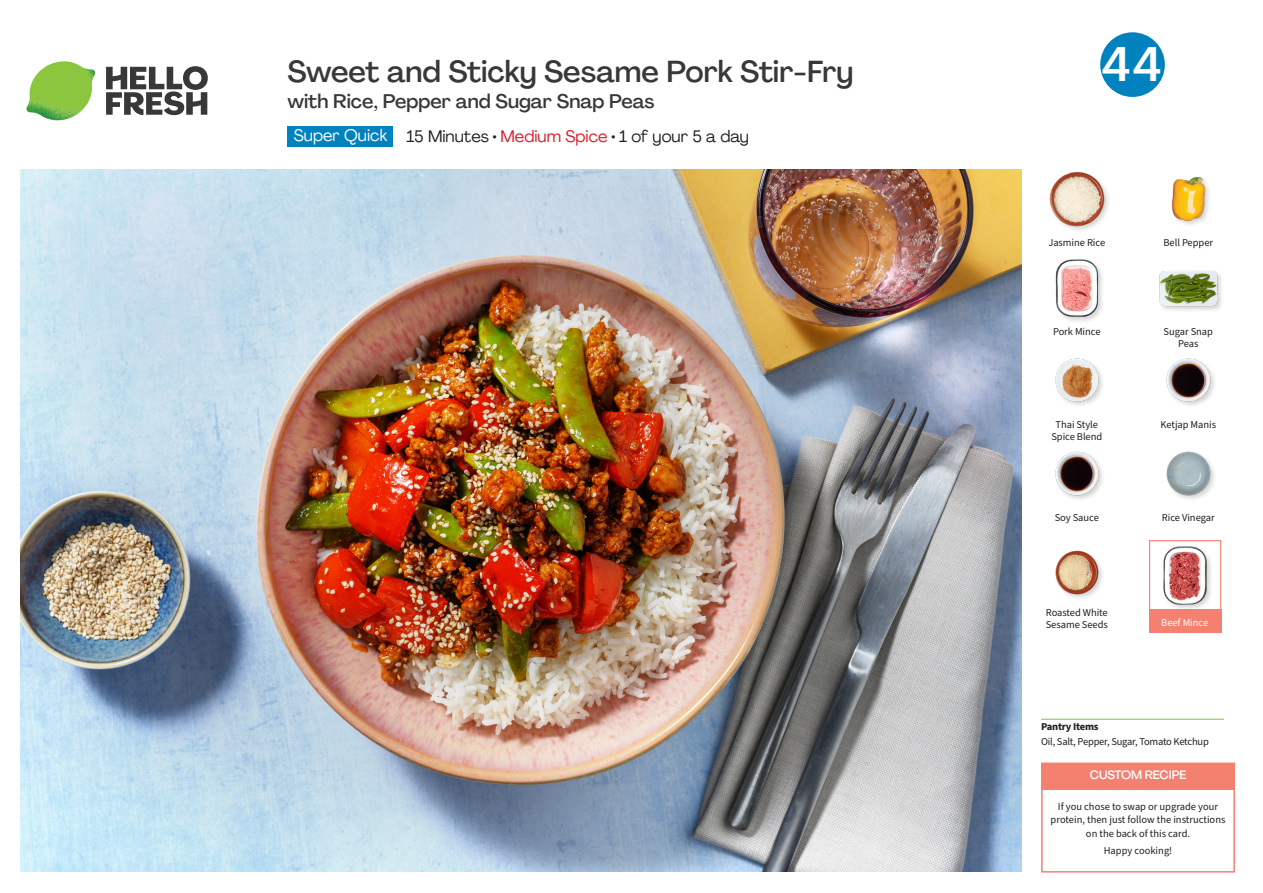
<style>
.page{position:relative;width:1263px;height:893px;background:#fff}
.page>*{position:absolute;margin:0;border:0;box-sizing:border-box;transform-origin:0 0}
.t1{font:500 48px "Agrandir";color:#fff}
._15_Titel_UK{font:500 30px "Agrandir";letter-spacing:-.005em;color:#383839}
._15_Titel_UK-2{font:500 19.5px "Agrandir";color:#383839}
._02_Box_Type{font:16.5px "Agrandir";color:#231f20}
._02_Box_Type-2{font:16.5px "Agrandir";color:#fff}
._15_Titel_Steps{font:500 12px "Agrandir";letter-spacing:-.01em;color:#fff}
._18_FRONT_ingredients_UK{font:10.5px/12px "Source Sans Pro";letter-spacing:-.005em;color:#231f20;text-align:center}
._15_Titel_Steps-2{font:10.5px/13.5px "Source Sans Pro";color:#231f20;text-align:center}
._14_Allergene_Text_7pt{font:10.5px "Source Sans Pro";letter-spacing:-.02em;color:#231f20}
._00_Basic{font:10.5px "Source Sans Pro";color:#231f20}
._14_Allergene_Text_7pt-2{font:700 10.5px "Source Sans Pro";letter-spacing:-.02em;color:#231f20}
._18_FRONT_ingredients_UK-2{font:10.5px "Source Sans Pro";letter-spacing:-.005em;color:#fff}
.s1{color:#da1b2b}
</style>
<div class="page">
<svg style="left:106px;top:66px;width:102px;height:49px"></svg>
<img style="left:26px;top:61px;width:69px;height:59px">
<img style="left:21px;top:170px;width:1000px;height:702px">
<hr style="left:1041px;top:719px;width:183px;height:1px;background:#81c340">
<div style="left:1149px;top:540px;width:72px;height:72px;border:1px solid #f4806f"></div>
<div style="left:1149px;top:609px;width:72px;height:24px;background:#f4806f"></div>
<div style="left:1162px;top:546px;width:52px;height:65px;background:#231f20;opacity:.2"></div>
<img style="left:1162px;top:547px;width:52px;height:57px">
<div style="left:1041px;top:762px;width:194px;height:111px;border:2px solid #f4806f"></div>
<div style="left:1041px;top:762px;width:193px;height:27px;background:#f4806f"></div>
<div style="left:287px;top:126px;width:106px;height:20px;background:#0082bf"></div>
<img style="left:1055px;top:550px;width:47px;height:48px">
<img style="left:1055px;top:358px;width:48px;height:47px">
<img style="left:1055px;top:451px;width:48px;height:48px">
<img style="left:1166px;top:451px;width:48px;height:48px">
<img style="left:1166px;top:358px;width:48px;height:47px">
<div style="left:1048px;top:170px;width:63px;height:63px;background:#231f20;opacity:.2"></div>
<img style="left:1048px;top:170px;width:57px;height:58px">
<div style="left:1054px;top:258px;width:51px;height:65px;background:#231f20;opacity:.2"></div>
<img style="left:1054px;top:259px;width:51px;height:57px">
<div style="left:1158px;top:269px;width:66px;height:44px;background:#231f20;opacity:.2"></div>
<img style="left:1159px;top:269px;width:58px;height:44px">
<img style="left:1171px;top:177px;width:38px;height:48px">
<svg style="left:1100px;top:32px;width:65px;height:65px"></svg>
<p class="_15_Titel_UK" style="left:287px;top:53px;width:567px">Sweet and Sticky Sesame Pork Stir-Fry</p>
<p class="_15_Titel_UK-2" style="left:287px;top:89px;width:369px">with Rice, Pepper and Sugar Snap Peas</p>
<p class="_02_Box_Type-2" style="left:294px;top:125px;width:95px">Super Quick</p>
<p class="_02_Box_Type" style="left:406px;top:126px;width:344px">15 Minutes • <span class="s1">Medium Spice</span> • 1 of your 5 a day</p>
<p class="t1" style="left:1102px;top:35px;width:61px">44</p>
<p class="_18_FRONT_ingredients_UK" style="left:1048px;top:237px;width:58px">Jasmine Rice</p>
<p class="_18_FRONT_ingredients_UK" style="left:1053px;top:325px;width:49px">Pork Mince</p>
<p class="_18_FRONT_ingredients_UK" style="left:1163px;top:237px;width:51px">Bell Pepper</p>
<p class="_18_FRONT_ingredients_UK" style="left:1163px;top:325px;width:51px">Sugar Snap<br>Peas</p>
<p class="_18_FRONT_ingredients_UK" style="left:1055px;top:418px;width:44px">Thai Style</p>
<p class="_18_FRONT_ingredients_UK" style="left:1160px;top:418px;width:57px">Ketjap Manis</p>
<p class="_18_FRONT_ingredients_UK" style="left:1051px;top:430px;width:52px">Spice Blend</p>
<p class="_18_FRONT_ingredients_UK" style="left:1055px;top:511px;width:46px">Soy Sauce</p>
<p class="_18_FRONT_ingredients_UK" style="left:1162px;top:511px;width:54px">Rice Vinegar</p>
<p class="_18_FRONT_ingredients_UK" style="left:1046px;top:607px;width:64px;text-align:left">Roasted White<br>Sesame Seeds</p>
<p class="_18_FRONT_ingredients_UK-2" style="left:1161px;top:615px;width:48px">Beef Mince</p>
<p class="_14_Allergene_Text_7pt-2" style="left:1041px;top:719px;width:59px">Pantry Items</p>
<p class="_14_Allergene_Text_7pt" style="left:1041px;top:734px;width:169px">Oil, Salt, Pepper, Sugar, Tomato Ketchup</p>
<p class="_15_Titel_Steps" style="left:1090px;top:768px;width:98px">CUSTOM RECIPE</p>
<p class="_15_Titel_Steps-2" style="left:1051px;top:800px;width:176px">If you chose to swap or upgrade your protein, then just follow the instructions on the back of this card.</p>
<p class="_00_Basic" style="left:1104px;top:844px;width:70px">Happy cooking!</p>
</div>
